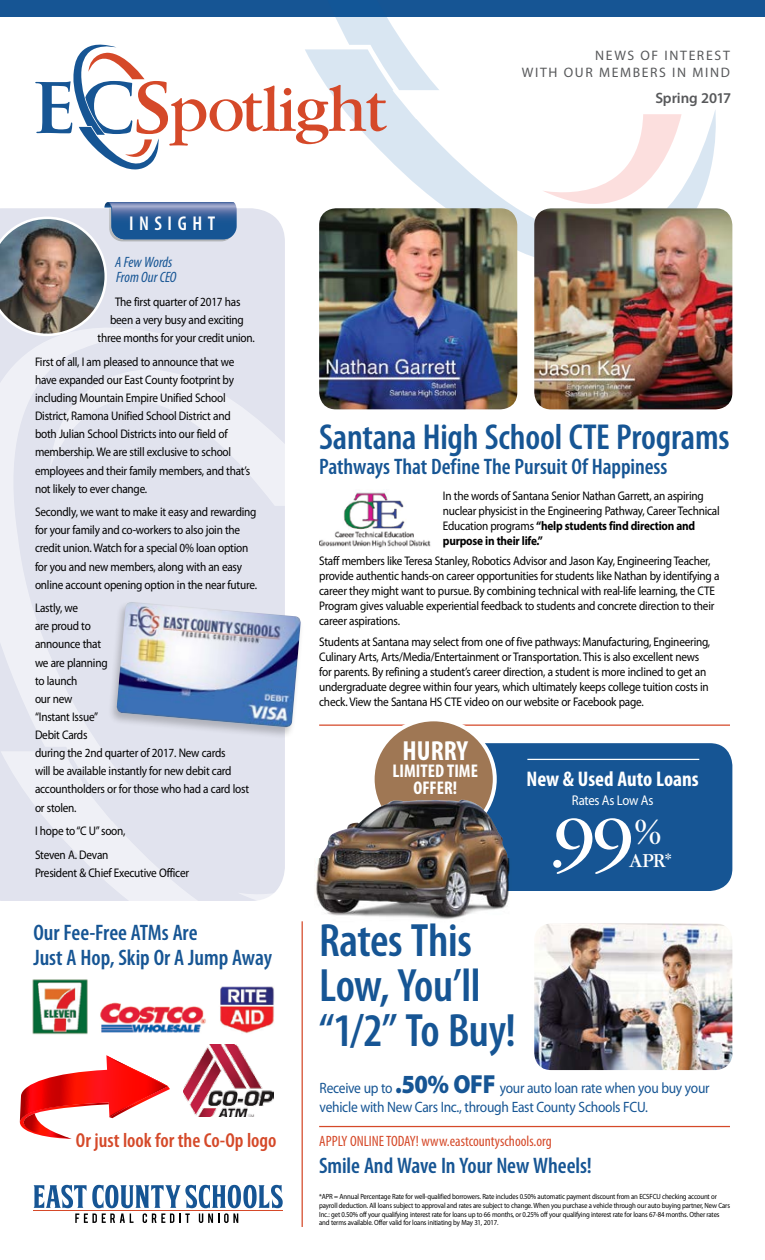
<style>
.page{position:relative;width:765px;height:1260px;background:#fff}
.page>*{position:absolute;margin:0;border:0;box-sizing:border-box;transform-origin:0 0}
.t1{font:77.25px "Garamond";color:#fff}
.t2{font:68.38px "Garamond";letter-spacing:-.02em;color:#d54929}
.t3{font:600 condensed 47px/45.1px "Myriad Pro";letter-spacing:-.01em;color:#165594}
.t4{font:600 condensed 36.25px "Myriad Pro";letter-spacing:-.005em;color:#165594}
.t5{font:700 condensed 27.75px "Myriad Pro";color:#fff}
.t6{font:600 condensed 22.5px/25px "Myriad Pro";letter-spacing:-.005em;color:#165594}
.t7{font:700 condensed 21.25px "Myriad Pro";color:#fff}
.t8{font:20.75px "Garamond";color:#fff}
.t9{font:600 condensed 20.38px "Myriad Pro";color:#d54929}
.t10{font:600 condensed 20px "Myriad Pro";letter-spacing:.275em;color:#fff}
.t11{font:700 condensed 18.5px/17.1px "Myriad Pro";color:#fff;text-align:center}
.t12{font:15px/18.8px "Myriad Pro";letter-spacing:-.02em;color:#165594;scale:.9 1}
.t13{font:condensed 15px "Myriad Pro";color:#d54929}
.t14{font:italic condensed 15px/15px "Myriad Pro";letter-spacing:-.015em;color:#165594}
.t15{font:600 15px "Myriad Pro";letter-spacing:-.01em;color:#58595b}
.t16{font:14.12px "Myriad Pro";letter-spacing:-.025em;color:#fff;scale:.9 1}
.t17{font:13.75px/17.5px "Myriad Pro";letter-spacing:.12em;color:#58595b;text-align:right}
.t18{font:12.5px/18.1px "Myriad Pro";letter-spacing:-.02em;color:#000;scale:.9 1}
.t19{font:7.5px/8.8px "Myriad Pro";letter-spacing:-.02em;color:#000;scale:.9 1}
.s1{font-weight:700}
.s2{font-weight:900;font-size:26.25px}
</style>
<div class="page">
<div style="left:0;top:0;width:765px;height:17px;background:#165594"></div>
<svg style="left:335px;top:17px;width:72px;height:32px"></svg>
<svg style="left:305px;top:49px;width:411px;height:219px"></svg>
<div style="left:0;top:208px;width:285px;height:693px;background:#e1e3ee"></div>
<svg style="left:202px;top:326px;width:136px;height:180px"></svg>
<svg style="left:0;top:336px;width:202px;height:456px;fill:#e1e3ee"></svg>
<svg style="left:1px;top:751px;width:301px;height:221px"></svg>
<svg style="left:34px;top:1185px;width:249px;height:38px"></svg>
<svg style="left:35px;top:45px;width:133px;height:124px"></svg>
<svg style="left:0;top:202px;width:237px;height:134px;background:#a5abb8"></svg>
<div style="left:410px;top:743px;width:322px;height:148px;background:#165594;border-radius:22px"></div>
<img style="left:534px;top:923px;width:198px;height:147px">
<img style="left:319px;top:208px;width:198px;height:201px">
<img style="left:534px;top:208px;width:198px;height:201px">
<img style="left:319px;top:489px;width:112px;height:59px">
<img style="left:32px;top:979px;width:242px;height:56px">
<hr style="left:319px;top:725px;width:411px;height:1px;background:#d54929">
<hr style="left:302px;top:921px;width:1px;height:306px;background:#d54929">
<hr style="left:319px;top:1126px;width:411px;height:1px;background:#d54929">
<img style="left:184px;top:1045px;width:90px;height:72px">
<svg style="left:20px;top:1055px;width:150px;height:84px"></svg>
<div style="left:108px;top:600px;width:197px;height:139px;background:#000;opacity:.22"></div>
<img style="left:116px;top:602px;width:185px;height:126px">
<hr style="left:527px;top:759px;width:172px;height:1px;background:#fff">
<div style="left:373px;top:719px;width:122px;height:120px;background:#9f7754;border-radius:50%"></div>
<div style="left:371px;top:717px;width:126px;height:124px;border:4px solid #fff;border-radius:50%"></div>
<img style="left:315px;top:858px;width:195px;height:61px">
<img style="left:317px;top:800px;width:191px;height:116px">
<h2 class="t2" style="left:169px;top:74px;width:220px">potlight</h2>
<h3 class="t10" style="left:129px;top:213px;width:88px">INSIGHT</h3>
<p class="t17" style="left:522px;top:46px;width:209px">NEWS OF INTEREST<br>WITH OUR MEMBERS IN MIND</p>
<p class="t15" style="left:655px;top:89px;width:77px">Spring 2017</p>
<p class="t14" style="left:115px;top:255px;width:63px">A Few Words<br>From Our CEO</p>
<p class="t18" style="left:98px;top:293px;width:176px;text-align:center">The first quarter of 2017 has<br>been a very busy and exciting three months for your credit union.</p>
<p class="t18" style="left:35px;top:353px;width:241px">First of all, I am pleased to announce that we have expanded our East County footprint by including Mountain Empire Unified School District, Ramona Unified School District and both Julian School Districts into our field of membership. We are still exclusive to school employees and their family members, and that’s not likely to ever change.</p>
<p class="t18" style="left:35px;top:503px;width:248px">Secondly, we want to make it easy and rewarding for your family and co-workers to also join the credit union. Watch for a special 0% loan option for you and new members, along with an easy online account opening option in the near future.</p>
<p class="t18" style="left:35px;top:599px;width:239px">Lastly, we<br>are proud to<br>announce that<br>we are planning<br>to launch<br>our new<br>“Instant Issue”<br>Debit Cards<br>during the 2nd quarter of 2017. New cards<br>will be available instantly for new debit card accountholders or for those who had a card lost or stolen.</p>
<p class="t18" style="left:35px;top:819px;width:102px;line-height:23.5px">I hope to “C U” soon,<br>Steven A. Devan</p>
<p class="t18" style="left:35px;top:864px;width:173px">President &amp; Chief Executive Officer</p>
<h3 class="t6" style="left:33px;top:921px;width:240px">Our Fee-Free ATMs Are<br>Just A Hop, Skip Or A Jump Away</h3>
<h3 class="t9" style="left:76px;top:1129px;width:202px">Or just look for the Co-Op logo</h3>
<h3 class="t4" style="left:319px;top:417px;width:412px">Santana High School CTE Programs</h3>
<h3 class="t6" style="left:319px;top:454px;width:350px">Pathways That Define The Pursuit Of Happiness</h3>
<p class="t18" style="left:443px;top:488px;width:309px;line-height:15px">In the words of Santana Senior Nathan Garrett, an aspiring nuclear physicist in the Engineering Pathway, Career Technical Education programs <span class="s1">“help students find direction and purpose in their life.”</span></p>
<p class="t18" style="left:319px;top:554px;width:446px;line-height:15px">Staff members like Teresa Stanley, Robotics Advisor and Jason Kay, Engineering Teacher, provide authentic hands-on career opportunities for students like Nathan by identifying a career they might want to pursue. By combining technical with real-life learning, the CTE Program gives valuable experiential feedback to students and concrete direction to their career aspirations.</p>
<p class="t18" style="left:319px;top:634px;width:436px;line-height:15px">Students at Santana may select from one of five pathways: Manufacturing, Engineering, Culinary Arts, Arts/Media/Entertainment or Transportation. This is also excellent news for parents. By refining a student’s career direction, a student is more inclined to get an undergraduate degree within four years, which ultimately keeps college tuition costs in check. View the Santana HS CTE video on our website or Facebook page.</p>
<h3 class="t5" style="left:403px;top:733px;width:67px">HURRY</h3>
<h3 class="t11" style="left:393px;top:762px;width:87px">LIMITED TIME<br>OFFER!</h3>
<h3 class="t7" style="left:527px;top:766px;width:174px">New &amp; Used Auto Loans</h3>
<p class="t16" style="left:572px;top:793px;width:92px">Rates As Low As</p>
<h1 class="t1" style="left:547px;top:802px;width:116px">.99<sup>%</sup></h1>
<h3 class="t8" style="left:630px;top:850px;width:44px">APR*</h3>
<h3 class="t3" style="left:319px;top:918px;width:198px">Rates This<br>Low, You’ll “1/2” To Buy!</h3>
<p class="t12" style="left:320px;top:1079px;width:435px">Receive up to <span class="s2">.50% OFF</span> your auto loan rate when you buy your vehicle with New Cars Inc., through East County Schools FCU.</p>
<p class="t13" style="left:319px;top:1133px;width:234px">APPLY ONLINE TODAY! www.eastcountyschools.org</p>
<h3 class="t6" style="left:319px;top:1154px;width:274px">Smile And Wave In Your New Wheels!</h3>
<p class="t19" style="left:319px;top:1192px;width:458px">*APR = Annual Percentage Rate for well-qualified borrowers. Rate includes 0.50% automatic payment discount from an ECSFCU checking account or payroll deduction. All loans subject to approval and rates are subject to change. When you purchase a vehicle through our auto buying partner, New Cars Inc.: get 0.50% off your qualifying interest rate for loans up to 66 months, or 0.25% off your qualifying interest rate for loans 67-84 months. Other rates and terms available. Offer valid for loans initiating by May 31, 2017.</p>
</div>
